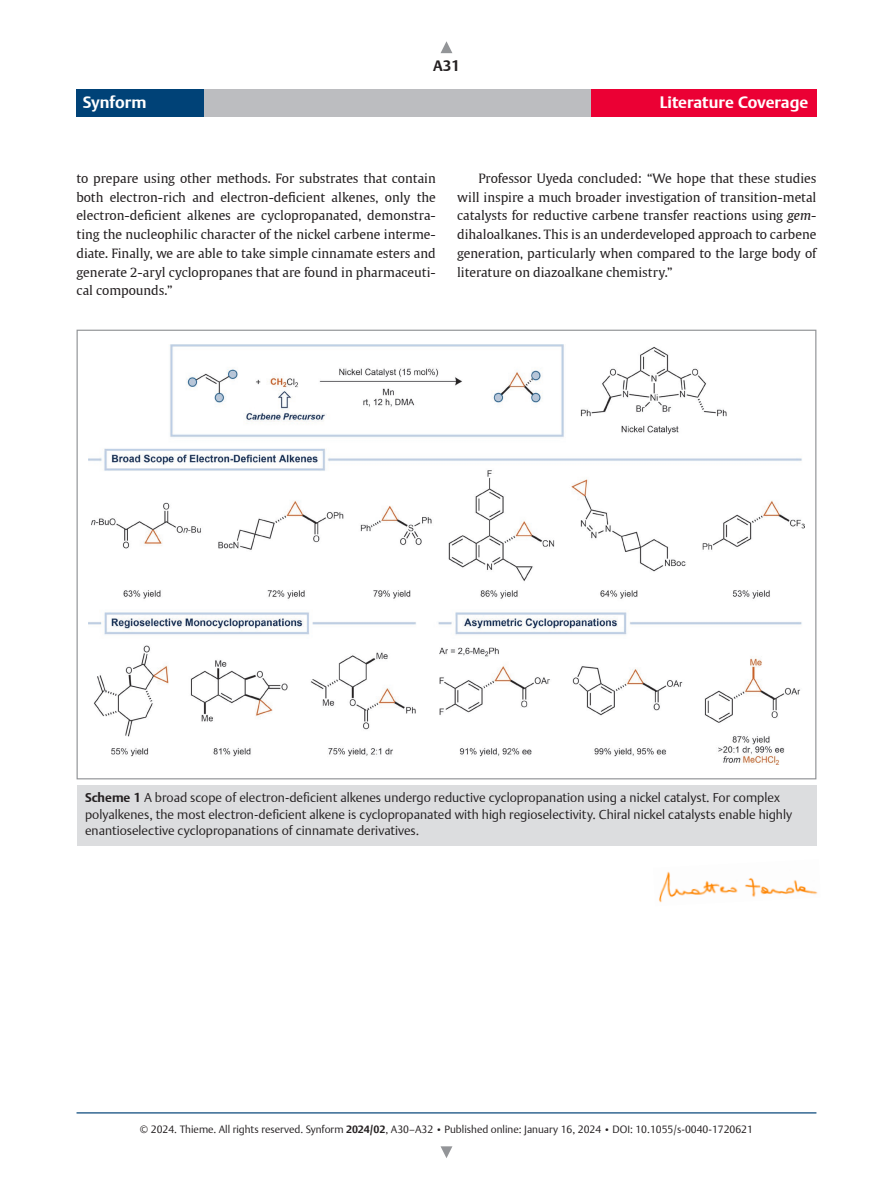
<style>
.page{position:relative;width:893px;height:1191px;background:#fff}
.page>*{position:absolute;margin:0;border:0;box-sizing:border-box;transform-origin:0 0}
.t1{font:700 16.5px "Thieme Argo 2011";color:#fff}
.t2{font:700 15px "Thieme Argo 2011";color:#231f20}
.t3{font:12.75px/18.8px "Thieme Gulliver 2011";color:#231f20;text-align:justify}
.t4{font:300 12.75px/16.5px "Thieme Argo 2011";color:#231f20}
.t5{font:300 10.5px "Thieme Argo 2011";color:#231f20}
.s1{font-style:italic}
.s2{font-weight:700}
.s3{font-size:9px}
</style>
<div class="page">
<hr style="left:77px;top:1112px;width:739px;height:1px;background:#004277">
<div style="left:77px;top:89px;width:739px;height:28px;background:#bcbdc0"></div>
<div style="left:591px;top:89px;width:225px;height:28px;background:#eb0034"></div>
<div style="left:77px;top:89px;width:127px;height:28px;background:#004277"></div>
<svg style="left:441px;top:41px;width:11px;height:12px"></svg>
<svg style="left:441px;top:1146px;width:11px;height:12px"></svg>
<img style="left:88px;top:344px;width:717px;height:420px">
<div style="left:77px;top:785px;width:739px;height:61px;background:#dcdddf"></div>
<img style="left:659px;top:871px;width:159px;height:32px">
<p class="t2" style="left:433px;top:56px;width:28px">A31</p>
<p class="t1" style="left:83px;top:91px;width:65px">Synform</p>
<p class="t1" style="left:660px;top:91px;width:150px">Literature Coverage</p>
<p class="t3" style="left:77px;top:168px;width:361px">to prepare using other methods. For substrates that contain both electron-rich and electron-deficient alkenes, only the electron-deficient alkenes are cyclopropanated, demonstra&shy;ting the nucleophilic character of the nickel carbene interme&shy;diate. Finally, we are able to take simple cinnamate esters and generate 2-aryl cyclopropanes that are found in pharmaceuti&shy;cal compounds.”</p>
<p class="t3" style="left:457px;top:168px;width:361px;text-indent:21px">Professor Uyeda concluded: “We hope that these studies will inspire a much broader investigation of transition-metal catalysts for reductive carbene transfer reactions using <span class="s1">gem&shy;</span>dihaloalkanes. This is an underdeveloped approach to carbene generation, particularly when compared to the large body of literature on diazoalkane chemistry.”</p>
<p class="t4" style="left:85px;top:789px;width:709px"><span class="s2">Scheme 1</span> A broad scope of electron-deficient alkenes undergo reductive cyclopropanation using a nickel catalyst. For complex polyalkenes, the most electron-deficient alkene is cyclopropanated with high regioselectivity. Chiral nickel catalysts enable highly enantioselective cyclopropanations of cinnamate derivatives.</p>
<p class="t5" style="left:140px;top:1122px;width:614px">© 2024. Thieme. All rights reserved. Synform <span class="s2">2024/02</span>, A30–A32 <span class="s3">•</span> Published online: January 16, 2024 <span class="s3">•</span> DOI: 10.1055/s-0040-1720621</p>
</div>
